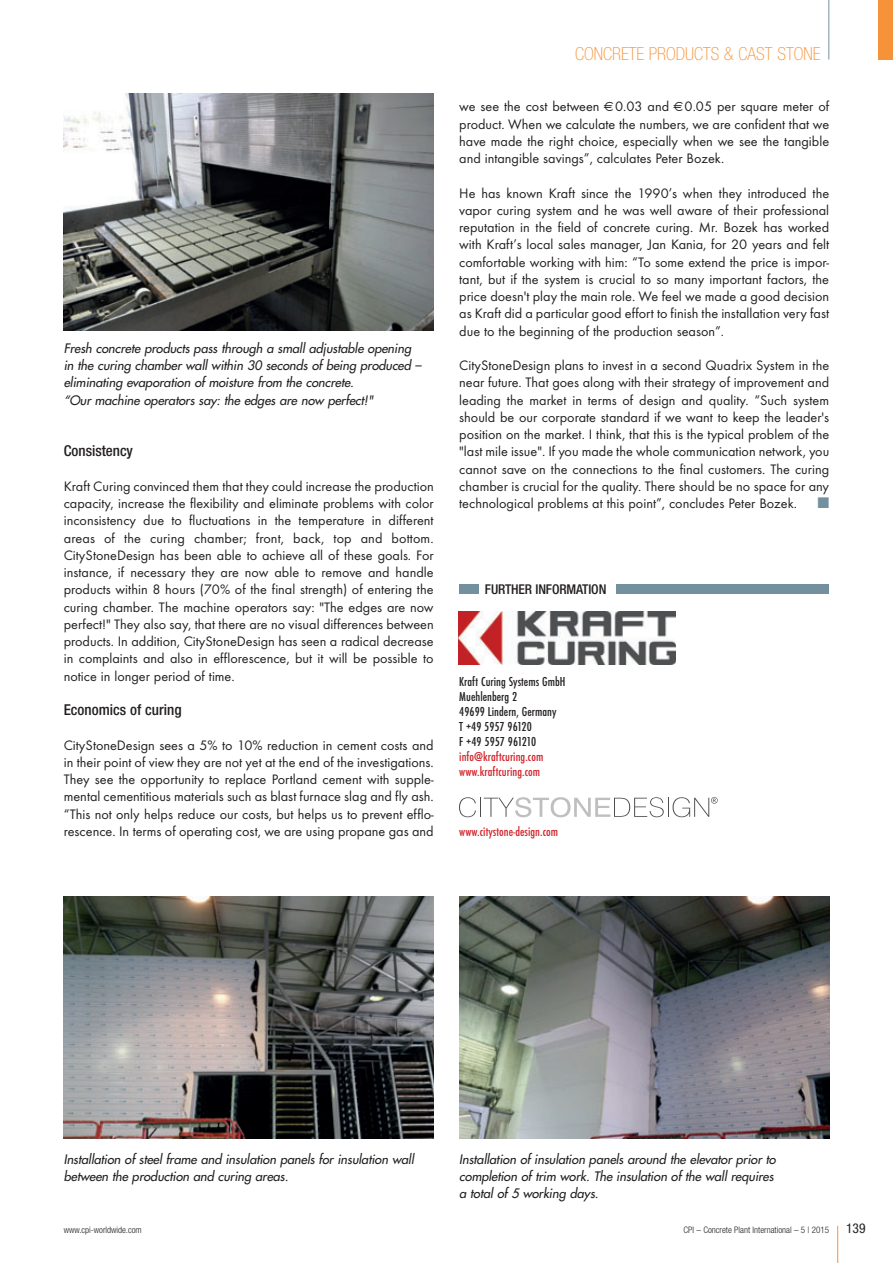
<style>
.page{position:relative;width:893px;height:1263px;background:#fff}
.page>*{position:absolute;margin:0;border:0;box-sizing:border-box;transform-origin:0 0}
.t1{font:100 condensed 18px "Helvetica Neue";color:#f69238}
.t2{font:500 condensed 15px "Helvetica Neue";color:#231f20}
.t3{font:14.25px/17.2px "Futura T";color:#231f20;text-align:justify}
.t4{font:14.25px "European Pi Three";color:#73909f}
.t5{font:500 condensed 13.5px/15px "Futura T";letter-spacing:.005em;color:#231f20}
.t6{font:500 condensed 13.5px/15px "Futura T";letter-spacing:.005em;color:#d1232a}
.t7{font:500 condensed 13.5px "Helvetica Neue";letter-spacing:-.01em;color:#231f20}
.t8{font:condensed 13.5px "Helvetica Neue";color:#231f20}
.t9{font:italic 12.75px/17.2px "Futura";letter-spacing:-.005em;color:#231f20}
.t10{font:300 condensed 9px "Helvetica Neue";color:#231f20}
</style>
<div class="page">
<hr style="left:837px;top:1226px;width:1px;height:37px;background:#f69238">
<hr style="left:828px;top:0;width:1px;height:60px;background:#73909f">
<div style="left:878px;top:0;width:15px;height:60px;background:#f69238"></div>
<img style="left:458px;top:612px;width:218px;height:52px">
<div style="left:459px;top:584px;width:19px;height:10px;background:#73909f"></div>
<div style="left:617px;top:584px;width:212px;height:10px;background:#73909f"></div>
<svg style="left:459px;top:797px;width:259px;height:20px"></svg>
<img style="left:64px;top:94px;width:370px;height:236px">
<img style="left:64px;top:896px;width:370px;height:243px">
<img style="left:459px;top:896px;width:370px;height:243px">
<p class="t9" style="left:64px;top:340px;width:361px">Fresh concrete products pass through a small adjustable opening in the curing chamber wall within 30 seconds of being produced – eliminating evaporation of moisture from the concrete.<br>“Our machine operators say: the edges are now perfect!"</p>
<p class="t2" style="left:64px;top:446px;width:71px">Consistency</p>
<p class="t3" style="left:64px;top:479px;width:371px">Kraft Curing convinced them that they could increase the production capacity, increase the flexibility and eliminate problems with color inconsistency due to fluctuations in the temperature in different areas of the curing chamber; front, back, top and bottom.<br>CityStoneDesign has been able to achieve all of these goals. For instance, if necessary they are now able to remove and handle products within 8 hours (70% of the final strength) of entering the curing chamber. The machine operators say: "The edges are now perfect!" They also say, that there are no visual differences between products. In addition, CityStoneDesign has seen a radical decrease in complaints and also in efflorescence, but it will be possible to notice in longer period of time.</p>
<p class="t2" style="left:64px;top:704px;width:119px">Economics of curing</p>
<p class="t3" style="left:64px;top:737px;width:371px">CityStoneDesign sees a 5% to 10% reduction in cement costs and in their point of view they are not yet at the end of the investigations.<br>They see the opportunity to replace Portland cement with supple&shy;mental cementitious materials such as blast furnace slag and fly ash. “This not only helps reduce our costs, but helps us to prevent efflo&shy;rescence. In terms of operating cost, we are using propane gas and</p>
<p class="t1" style="left:575px;top:47px;width:247px">CONCRETE PRODUCTS &amp; CAST STONE</p>
<p class="t3" style="left:459px;top:99px;width:372px">we see the cost between 0.03 and 0.05 per square meter of product. When we calculate the numbers, we are confident that we have made the right choice, especially when we see the tangible and intangible savings”, calculates Peter Bozek.</p>
<p class="t3" style="left:459px;top:185px;width:371px">He has known Kraft since the 1990’s when they introduced the vapor curing system and he was well aware of their professional reputation in the field of concrete curing. Mr. Bozek has worked with Kraft’s local sales manager, Jan Kania, for 20 years and felt comfortable working with him: “To some extend the price is impor&shy;tant, but if the system is crucial to so many important factors, the price doesn't play the main role. We feel we made a good decision as Kraft did a particular good effort to finish the installation very fast due to the beginning of the production season”.</p>
<p class="t3" style="left:459px;top:358px;width:372px">CityStoneDesign plans to invest in a second Quadrix System in the near future. That goes along with their strategy of improvement and leading the market in terms of design and quality. “Such system should be our corporate standard if we want to keep the leader's position on the market. I think, that this is the typical problem of the "last mile issue". If you made the whole communication network, you cannot save on the connections to the final customers. The curing chamber is crucial for the quality. There should be no space for any technological problems at this point”, concludes Peter Bozek.</p>
<p class="t4" style="left:817px;top:495px;width:13px">-</p>
<p class="t7" style="left:485px;top:584px;width:123px">FURTHER INFORMATION</p>
<p class="t5" style="left:459px;top:675px;width:108px">Kraft Curing Systems GmbH<br>Muehlenberg 2<br>49699 Lindern, Germany<br>T +49 5957 96120<br>F +49 5957 961210</p>
<p class="t6" style="left:459px;top:750px;width:86px">info@kraftcuring.com www.kraftcuring.com</p>
<p class="t6" style="left:459px;top:825px;width:100px">www.citystone-design.com</p>
<p class="t9" style="left:64px;top:1151px;width:354px">Installation of steel frame and insulation panels for insulation wall between the production and curing areas.</p>
<p class="t9" style="left:459px;top:1151px;width:320px">Installation of insulation panels around the elevator prior to completion of trim work. The insulation of the wall requires a total of 5 working days.</p>
<p class="t10" style="left:64px;top:1226px;width:79px">www.cpi-worldwide.com</p>
<p class="t10" style="left:683px;top:1226px;width:147px">CPI – Concrete Plant International – 5 | 2015</p>
<p class="t8" style="left:846px;top:1223px;width:21px">139</p>
</div>
